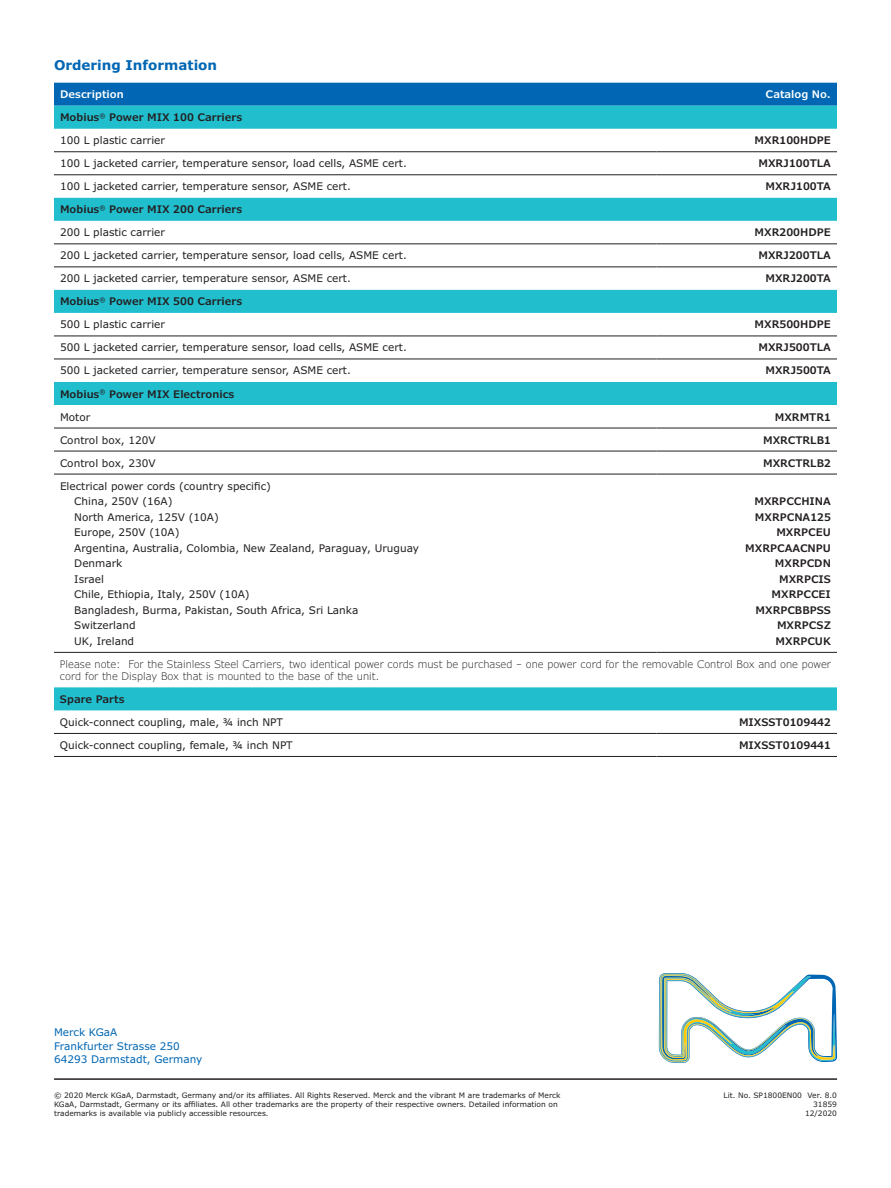
<style>
.page{position:relative;width:891px;height:1188px;background:#fff}
.page>*{position:absolute;margin:0;border:0;box-sizing:border-box;transform-origin:0 0}
.Table_Head_9_11{font:700 13.5px "Verdana Pro";color:#0166b3}
.Table_Body_7_9{font:10.5px "Verdana Pro";color:#231f20}
.Table_Body_7_9-2{font:600 10.5px "Verdana Pro";color:#231f20}
.Body_Head_10_12__spa{font:300 10.5px/12px "Verdana Pro";color:#231f20}
.Table_Subhead_7_9{font:600 10.5px "Verdana Pro";color:#231f20}
.Contact_7_9{font:10.5px "Verdana Pro";color:#0166b3}
.Table_Subhead_7_9-2{font:600 10.5px "Verdana Pro";color:#fff}
.Legal_5_6{font:7.5px/9px "Verdana Pro";color:#231f20}
</style>
<div class="page">
<div style="left:54px;top:83px;width:783px;height:23px;background:#0166b3"></div>
<svg style="left:54px;top:106px;width:783px;height:604px"></svg>
<hr style="left:54px;top:151px;width:602px;height:1px;background:#231f20">
<hr style="left:656px;top:151px;width:181px;height:1px;background:#231f20">
<hr style="left:54px;top:174px;width:602px;height:1px;background:#231f20">
<hr style="left:656px;top:174px;width:181px;height:1px;background:#231f20">
<hr style="left:54px;top:243px;width:602px;height:1px;background:#231f20">
<hr style="left:656px;top:243px;width:181px;height:1px;background:#231f20">
<hr style="left:54px;top:266px;width:602px;height:1px;background:#231f20">
<hr style="left:656px;top:266px;width:181px;height:1px;background:#231f20">
<hr style="left:54px;top:336px;width:602px;height:1px;background:#231f20">
<hr style="left:656px;top:336px;width:181px;height:1px;background:#231f20">
<hr style="left:54px;top:359px;width:602px;height:1px;background:#231f20">
<hr style="left:656px;top:359px;width:181px;height:1px;background:#231f20">
<hr style="left:54px;top:428px;width:602px;height:1px;background:#231f20">
<hr style="left:656px;top:428px;width:181px;height:1px;background:#231f20">
<hr style="left:54px;top:451px;width:602px;height:1px;background:#231f20">
<hr style="left:656px;top:451px;width:181px;height:1px;background:#231f20">
<hr style="left:54px;top:652px;width:602px;height:1px;background:#231f20">
<hr style="left:656px;top:652px;width:181px;height:1px;background:#231f20">
<hr style="left:54px;top:733px;width:602px;height:1px;background:#231f20">
<hr style="left:656px;top:733px;width:181px;height:1px;background:#231f20">
<hr style="left:54px;top:756px;width:602px;height:1px;background:#231f20">
<hr style="left:656px;top:756px;width:181px;height:1px;background:#231f20">
<hr style="left:54px;top:474px;width:602px;height:1px;background:#231f20">
<hr style="left:656px;top:474px;width:181px;height:1px;background:#231f20">
<hr style="left:54px;top:1079px;width:783px;height:1px;background:#231f20">
<svg style="left:659px;top:973px;width:178px;height:90px"></svg>
<p class="Table_Head_9_11" style="left:54px;top:56px;width:165px">Ordering Information</p>
<p class="Table_Subhead_7_9-2" style="left:60px;top:88px;width:65px">Description</p>
<p class="Table_Subhead_7_9-2" style="left:766px;top:88px;width:67px">Catalog No.</p>
<p class="Table_Subhead_7_9" style="left:60px;top:111px;width:184px">Mobius<sup>®</sup> Power MIX 100 Carriers</p>
<p class="Table_Body_7_9" style="left:60px;top:134px;width:107px">100 L plastic carrier</p>
<p class="Table_Body_7_9-2" style="left:755px;top:134px;width:78px">MXR100HDPE</p>
<p class="Table_Body_7_9" style="left:60px;top:157px;width:348px">100 L jacketed carrier, temperature sensor, load cells, ASME cert.</p>
<p class="Table_Body_7_9-2" style="left:758px;top:157px;width:74px">MXRJ100TLA</p>
<p class="Table_Body_7_9" style="left:60px;top:180px;width:292px">100 L jacketed carrier, temperature sensor, ASME cert.</p>
<p class="Table_Body_7_9-2" style="left:766px;top:180px;width:67px">MXRJ100TA</p>
<p class="Table_Subhead_7_9" style="left:60px;top:203px;width:184px">Mobius<sup>®</sup> Power MIX 200 Carriers</p>
<p class="Table_Body_7_9" style="left:60px;top:226px;width:107px">200 L plastic carrier</p>
<p class="Table_Body_7_9-2" style="left:755px;top:226px;width:78px">MXR200HDPE</p>
<p class="Table_Body_7_9" style="left:60px;top:249px;width:348px">200 L jacketed carrier, temperature sensor, load cells, ASME cert.</p>
<p class="Table_Body_7_9-2" style="left:758px;top:249px;width:74px">MXRJ200TLA</p>
<p class="Table_Body_7_9" style="left:60px;top:272px;width:292px">200 L jacketed carrier, temperature sensor, ASME cert.</p>
<p class="Table_Body_7_9-2" style="left:766px;top:272px;width:67px">MXRJ200TA</p>
<p class="Table_Subhead_7_9" style="left:60px;top:295px;width:184px">Mobius<sup>®</sup> Power MIX 500 Carriers</p>
<p class="Table_Body_7_9" style="left:60px;top:318px;width:107px">500 L plastic carrier</p>
<p class="Table_Body_7_9-2" style="left:755px;top:318px;width:78px">MXR500HDPE</p>
<p class="Table_Body_7_9" style="left:60px;top:341px;width:348px">500 L jacketed carrier, temperature sensor, load cells, ASME cert.</p>
<p class="Table_Body_7_9-2" style="left:758px;top:341px;width:74px">MXRJ500TLA</p>
<p class="Table_Body_7_9" style="left:60px;top:364px;width:292px">500 L jacketed carrier, temperature sensor, ASME cert.</p>
<p class="Table_Body_7_9-2" style="left:766px;top:364px;width:67px">MXRJ500TA</p>
<p class="Table_Subhead_7_9" style="left:60px;top:387px;width:176px">Mobius<sup>®</sup> Power MIX Electronics</p>
<p class="Table_Body_7_9" style="left:60px;top:410px;width:32px">Motor</p>
<p class="Table_Body_7_9-2" style="left:775px;top:410px;width:58px">MXRMTR1</p>
<p class="Table_Body_7_9" style="left:60px;top:433px;width:97px">Control box, 120V</p>
<p class="Table_Body_7_9-2" style="left:763px;top:433px;width:69px">MXRCTRLB1</p>
<p class="Table_Body_7_9" style="left:60px;top:456px;width:97px">Control box, 230V</p>
<p class="Table_Body_7_9-2" style="left:763px;top:456px;width:69px">MXRCTRLB2</p>
<p class="Table_Body_7_9" style="left:60px;top:479px;width:212px">Electrical power cords (country specific)</p>
<p class="Table_Body_7_9" style="left:74px;top:495px;width:100px">China, 250V (16A)</p>
<p class="Table_Body_7_9-2" style="left:754px;top:495px;width:78px">MXRPCCHINA</p>
<p class="Table_Body_7_9" style="left:74px;top:510px;width:146px">North America, 125V (10A)</p>
<p class="Table_Body_7_9-2" style="left:755px;top:510px;width:78px">MXRPCNA125</p>
<p class="Table_Body_7_9" style="left:74px;top:526px;width:107px">Europe, 250V (10A)</p>
<p class="Table_Body_7_9-2" style="left:776px;top:526px;width:56px">MXRPCEU</p>
<p class="Table_Body_7_9" style="left:74px;top:541px;width:346px">Argentina, Australia, Colombia, New Zealand, Paraguay, Uruguay</p>
<p class="Table_Body_7_9-2" style="left:745px;top:541px;width:87px">MXRPCAACNPU</p>
<p class="Table_Body_7_9" style="left:74px;top:557px;width:50px">Denmark</p>
<p class="Table_Body_7_9-2" style="left:775px;top:557px;width:58px">MXRPCDN</p>
<p class="Table_Body_7_9" style="left:74px;top:572px;width:31px">Israel</p>
<p class="Table_Body_7_9-2" style="left:779px;top:572px;width:53px">MXRPCIS</p>
<p class="Table_Body_7_9" style="left:74px;top:588px;width:177px">Chile, Ethiopia, Italy, 250V (10A)</p>
<p class="Table_Body_7_9-2" style="left:772px;top:588px;width:61px">MXRPCCEI</p>
<p class="Table_Body_7_9" style="left:74px;top:603px;width:286px">Bangladesh, Burma, Pakistan, South Africa, Sri Lanka</p>
<p class="Table_Body_7_9-2" style="left:756px;top:603px;width:77px">MXRPCBBPSS</p>
<p class="Table_Body_7_9" style="left:74px;top:619px;width:63px">Switzerland</p>
<p class="Table_Body_7_9-2" style="left:777px;top:619px;width:55px">MXRPCSZ</p>
<p class="Table_Body_7_9" style="left:74px;top:634px;width:61px">UK, Ireland</p>
<p class="Table_Body_7_9-2" style="left:776px;top:634px;width:57px">MXRPCUK</p>
<p class="Body_Head_10_12__spa" style="left:60px;top:658px;width:773px">Please note: For the Stainless Steel Carriers, two identical power cords must be purchased – one power cord for the removable Control Box and one power cord for the Display Box that is mounted to the base of the unit.</p>
<p class="Table_Subhead_7_9" style="left:60px;top:692px;width:66px">Spare Parts</p>
<p class="Table_Body_7_9" style="left:60px;top:715px;width:224px">Quick-connect coupling, male, ¾ inch NPT</p>
<p class="Table_Body_7_9-2" style="left:739px;top:715px;width:93px">MIXSST0109442</p>
<p class="Table_Body_7_9" style="left:60px;top:738px;width:234px">Quick-connect coupling, female, ¾ inch NPT</p>
<p class="Table_Body_7_9-2" style="left:739px;top:738px;width:93px">MIXSST0109441</p>
<p class="Contact_7_9" style="left:54px;top:1026px;width:65px">Merck KGaA</p>
<p class="Contact_7_9" style="left:54px;top:1039px;width:127px">Frankfurter Strasse 250</p>
<p class="Contact_7_9" style="left:54px;top:1053px;width:150px">64293 Darmstadt, Germany</p>
<p class="Legal_5_6" style="left:54px;top:1091px;width:508px">© 2020 Merck KGaA, Darmstadt, Germany and/or its affiliates. All Rights Reserved. Merck and the vibrant M are trademarks of Merck<br>KGaA, Darmstadt, Germany or its affiliates. All other trademarks are the property of their respective owners. Detailed information on trademarks is available via publicly accessible resources.</p>
<p class="Legal_5_6" style="left:724px;top:1091px;width:115px">Lit. No. SP1800EN00 Ver. 8.0</p>
<p class="Legal_5_6" style="left:813px;top:1100px;width:25px">31859</p>
<p class="Legal_5_6" style="left:805px;top:1109px;width:34px">12/2020</p>
</div>
